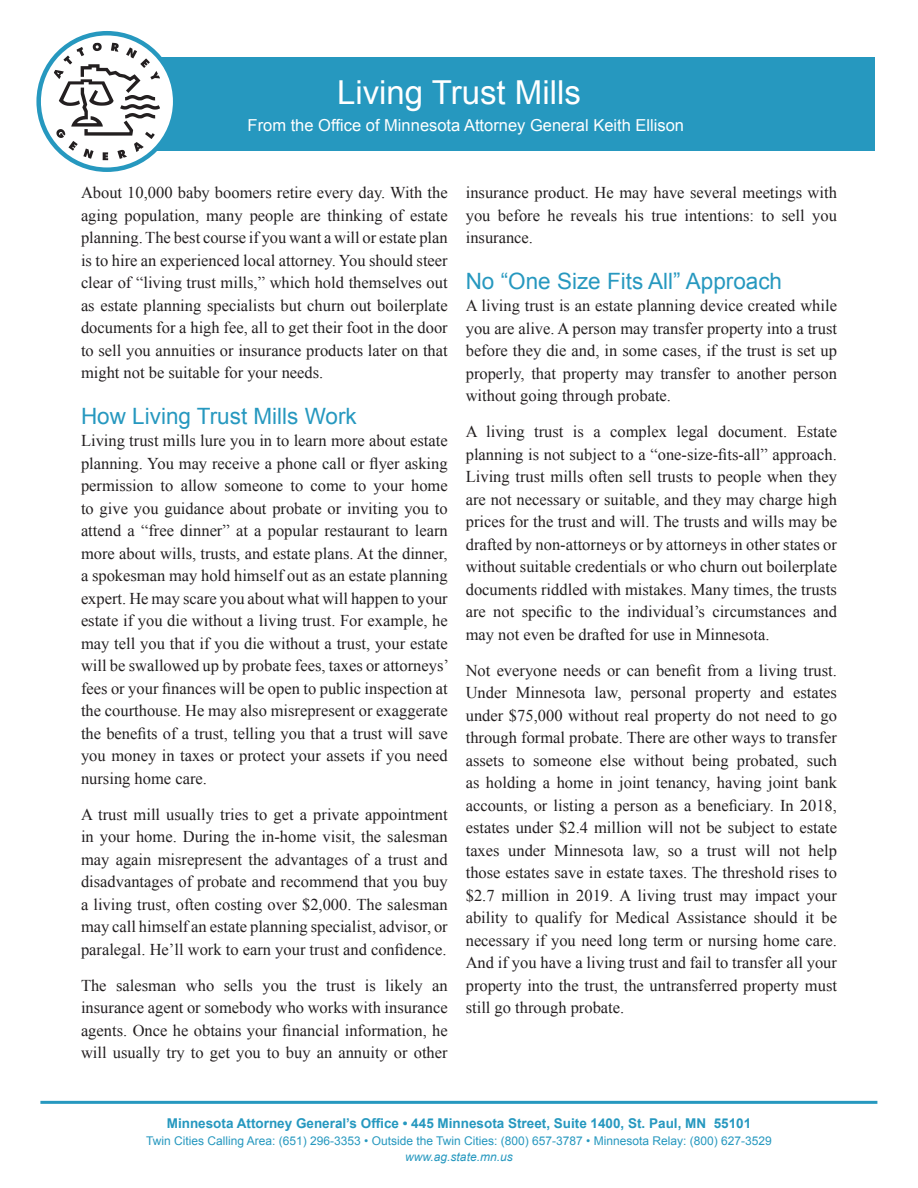
<style>
.page{position:relative;width:918px;height:1188px;background:#fff}
.page>*{position:absolute;margin:0;border:0;box-sizing:border-box;transform-origin:0 0}
.h1{font:33px "Arial";color:#fff}
.h2{font:22.5px "Arial";color:#2698bf}
.p{font:16.5px/22.5px "Times New Roman";color:#231f20;text-align:justify}
.p_1{font:16.5px/22.5px "Times New Roman";color:#231f20;text-align:justify}
.t1{font:16.5px "Arial";color:#fff}
.t2{font:700 13.5px "Arial";color:#2698bf}
.t3{font:12px/16.5px "Arial";color:#2698bf;text-align:center}
.s1{font-style:italic}
</style>
<div class="page">
<div style="left:60px;top:57px;width:815px;height:93px;background:#2698bf"></div>
<svg style="left:39px;top:33px;width:136px;height:137px"></svg>
<svg style="left:54px;top:43px;width:106px;height:117px"></svg>
<div style="left:36px;top:31px;width:141px;height:141px;border:4px solid #2698bf;border-radius:50%"></div>
<hr style="left:40px;top:1101px;width:837px;height:3px;background:#2698bf">
<h1 class="h1" style="left:337px;top:71px;width:245px">Living Trust Mills</h1>
<p class="t1" style="left:248px;top:115px;width:438px">From the Office of Minnesota Attorney General Keith Ellison</p>
<p class="p_1" style="left:81px;top:181px;width:368px">About 10,000 baby boomers retire every day. With the aging population, many people are thinking of estate planning. The best course if you want a will or estate plan is to hire an experienced local attorney. You should steer clear of “living trust mills,” which hold themselves out as estate planning specialists but churn out boilerplate documents for a high fee, all to get their foot in the door to sell you annuities or insurance products later on that might not be suitable for your needs.</p>
<h2 class="h2" style="left:81px;top:401px;width:277px">How Living Trust Mills Work</h2>
<p class="p_1" style="left:81px;top:429px;width:370px">Living trust mills lure you in to learn more about estate planning. You may receive a phone call or flyer asking permission to allow someone to come to your home to give you guidance about probate or inviting you to attend a “free dinner” at a popular restaurant to learn more about wills, trusts, and estate plans. At the dinner, a spokesman may hold himself out as an estate planning expert. He may scare you about what will happen to your estate if you die without a living trust. For example, he may tell you that if you die without a trust, your estate will be swallowed up by probate fees, taxes or attorneys’ fees or your finances will be open to public inspection at the courthouse. He may also misrepresent or exaggerate the benefits of a trust, telling you that a trust will save you money in taxes or protect your assets if you need nursing home care.</p>
<p class="p" style="left:81px;top:803px;width:368px">A trust mill usually tries to get a private appointment in your home. During the in-home visit, the salesman may again misrepresent the advantages of a trust and disadvantages of probate and recommend that you buy a living trust, often costing over $2,000. The salesman may call himself an estate planning specialist, advisor, or paralegal. He’ll work to earn your trust and confidence.</p>
<p class="p" style="left:81px;top:974px;width:368px">The salesman who sells you the trust is likely an insurance agent or somebody who works with insurance agents. Once he obtains your financial information, he will usually try to get you to buy an annuity or other</p>
<p class="p" style="left:466px;top:181px;width:373px">insurance product. He may have several meetings with you before he reveals his true intentions: to sell you insurance.</p>
<h2 class="h2" style="left:466px;top:266px;width:318px">No “One Size Fits All” Approach</h2>
<p class="p_1" style="left:466px;top:294px;width:373px">A living trust is an estate planning device created while you are alive. A person may transfer property into a trust before they die and, in some cases, if the trust is set up properly, that property may transfer to another person without going through probate.</p>
<p class="p" style="left:466px;top:420px;width:373px">A living trust is a complex legal document. Estate planning is not subject to a “one-size-fits-all” approach.<br>Living trust mills often sell trusts to people when they are not necessary or suitable, and they may charge high prices for the trust and will. The trusts and wills may be drafted by non-attorneys or by attorneys in other states or without suitable credentials or who churn out boilerplate documents riddled with mistakes. Many times, the trusts are not specific to the individual’s circumstances and may not even be drafted for use in Minnesota.</p>
<p class="p" style="left:466px;top:659px;width:373px">Not everyone needs or can benefit from a living trust.<br>Under Minnesota law, personal property and estates under $75,000 without real property do not need to go through formal probate. There are other ways to transfer assets to someone else without being probated, such as holding a home in joint tenancy, having joint bank accounts, or listing a person as a beneficiary. In 2018, estates under $2.4 million will not be subject to estate taxes under Minnesota law, so a trust will not help those estates save in estate taxes. The threshold rises to $2.7 million in 2019. A living trust may impact your ability to qualify for Medical Assistance should it be necessary if you need long term or nursing home care.<br>And if you have a living trust and fail to transfer all your property into the trust, the untransferred property must still go through probate.</p>
<p class="t2" style="left:167px;top:1115px;width:586px">Minnesota Attorney General’s Office • 445 Minnesota Street, Suite 1400, St. Paul, MN 55101</p>
<p class="t3" style="left:146px;top:1133px;width:627px">Twin Cities Calling Area: (651) 296-3353 • Outside the Twin Cities: (800) 657-3787 • Minnesota Relay: (800) 627-3529 <span class="s1">www.ag.state.mn.us</span></p>
</div>
